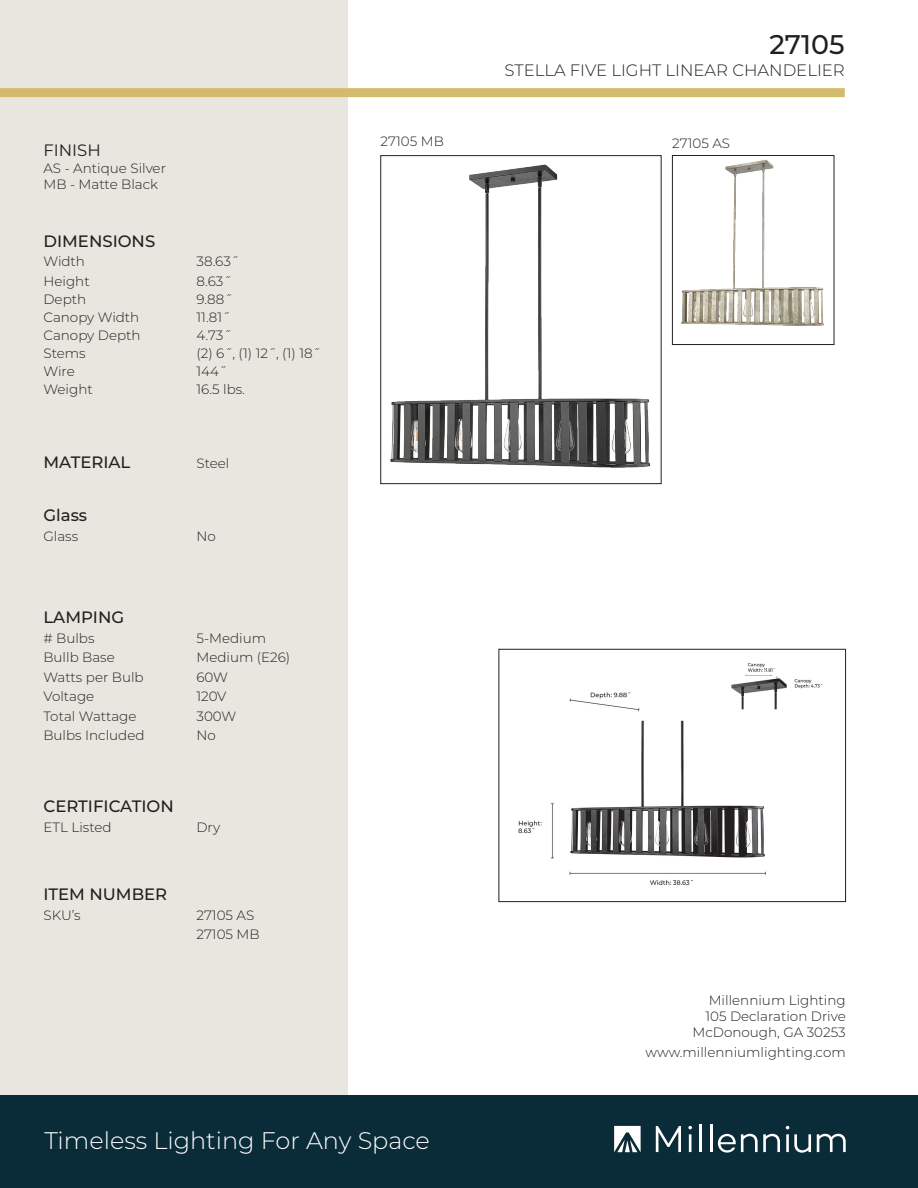
<style>
.page{position:relative;width:918px;height:1188px;background:#fff}
.page>*{position:absolute;margin:0;border:0;box-sizing:border-box;transform-origin:0 0}
.t1{font:500 27px "Montserrat";color:#231f20}
.t2{font:300 24px "Montserrat";color:#fff}
.t3{font:500 16.5px "Montserrat";color:#231f20}
.t4{font:300 16.5px "Montserrat";color:#231f20}
.t5{font:16.5px "Montserrat";color:#231f20}
.t6{font:300 13.5px "Montserrat";color:#231f20}
</style>
<div class="page">
<div style="left:0;top:0;width:347px;height:1188px;background:#e8e6df"></div>
<div style="left:0;top:1095px;width:918px;height:93px;background:#0a2b38"></div>
<div style="left:0;top:88px;width:845px;height:9px;background:#d4ba6c"></div>
<svg style="left:656px;top:1126px;width:25px;height:26px"></svg>
<svg style="left:688px;top:1126px;width:4px;height:26px"></svg>
<hr style="left:699px;top:1125px;width:3px;height:27px;background:#fff">
<hr style="left:710px;top:1125px;width:2px;height:27px;background:#fff">
<svg style="left:718px;top:1134px;width:62px;height:19px"></svg>
<svg style="left:786px;top:1126px;width:25px;height:27px"></svg>
<svg style="left:817px;top:1134px;width:29px;height:18px"></svg>
<svg style="left:614px;top:1126px;width:27px;height:26px"></svg>
<img style="left:390px;top:164px;width:261px;height:304px">
<div style="left:381px;top:155px;width:280px;height:329px;border:1px solid #231f20"></div>
<img style="left:681px;top:160px;width:143px;height:166px">
<div style="left:672px;top:155px;width:162px;height:190px;border:1px solid #231f20"></div>
<img style="left:518px;top:662px;width:305px;height:223px">
<div style="left:499px;top:649px;width:347px;height:253px;border:1px solid #231f20"></div>
<p class="t5" style="left:43px;top:139px;width:59px">FINISH</p>
<p class="t6" style="left:43px;top:159px;width:124px">AS - Antique Silver</p>
<p class="t6" style="left:43px;top:175px;width:116px">MB - Matte Black</p>
<p class="t3" style="left:43px;top:229px;width:113px">DIMENSIONS</p>
<p class="t6" style="left:43px;top:252px;width:43px">Width</p>
<p class="t6" style="left:196px;top:252px;width:44px">38.63˝</p>
<p class="t6" style="left:43px;top:272px;width:48px">Height</p>
<p class="t6" style="left:196px;top:272px;width:36px">8.63˝</p>
<p class="t6" style="left:43px;top:290px;width:44px">Depth</p>
<p class="t6" style="left:196px;top:290px;width:37px">9.88˝</p>
<p class="t6" style="left:43px;top:308px;width:97px">Canopy Width</p>
<p class="t6" style="left:196px;top:308px;width:35px">11.81˝</p>
<p class="t6" style="left:43px;top:326px;width:99px">Canopy Depth</p>
<p class="t6" style="left:196px;top:326px;width:37px">4.73˝</p>
<p class="t6" style="left:43px;top:344px;width:44px">Stems</p>
<p class="t6" style="left:196px;top:344px;width:126px">(2) 6˝, (1) 12˝, (1) 18˝</p>
<p class="t6" style="left:43px;top:362px;width:33px">Wire</p>
<p class="t6" style="left:196px;top:362px;width:32px">144˝</p>
<p class="t6" style="left:43px;top:380px;width:51px">Weight</p>
<p class="t6" style="left:196px;top:380px;width:50px">16.5 lbs.</p>
<p class="t3" style="left:43px;top:451px;width:88px">MATERIAL</p>
<p class="t6" style="left:196px;top:454px;width:34px">Steel</p>
<p class="t3" style="left:43px;top:504px;width:45px">Glass</p>
<p class="t6" style="left:43px;top:527px;width:36px">Glass</p>
<p class="t6" style="left:196px;top:527px;width:21px">No</p>
<p class="t3" style="left:43px;top:606px;width:82px">LAMPING</p>
<p class="t6" style="left:43px;top:629px;width:53px"># Bulbs</p>
<p class="t6" style="left:196px;top:629px;width:71px">5-Medium</p>
<p class="t6" style="left:43px;top:648px;width:73px">Bullb Base</p>
<p class="t6" style="left:196px;top:648px;width:95px">Medium (E26)</p>
<p class="t6" style="left:43px;top:668px;width:102px">Watts per Bulb</p>
<p class="t6" style="left:196px;top:668px;width:33px">60W</p>
<p class="t6" style="left:43px;top:687px;width:52px">Voltage</p>
<p class="t6" style="left:196px;top:687px;width:32px">120V</p>
<p class="t6" style="left:43px;top:707px;width:95px">Total Wattage</p>
<p class="t6" style="left:196px;top:707px;width:41px">300W</p>
<p class="t6" style="left:43px;top:726px;width:103px">Bulbs Included</p>
<p class="t6" style="left:196px;top:726px;width:21px">No</p>
<p class="t3" style="left:43px;top:795px;width:132px">CERTIFICATION</p>
<p class="t6" style="left:43px;top:818px;width:70px">ETL Listed</p>
<p class="t6" style="left:196px;top:818px;width:25px">Dry</p>
<p class="t3" style="left:43px;top:883px;width:125px">ITEM NUMBER</p>
<p class="t6" style="left:43px;top:906px;width:39px">SKU’s</p>
<p class="t6" style="left:196px;top:906px;width:59px">27105 AS</p>
<p class="t6" style="left:196px;top:925px;width:65px">27105 MB</p>
<p class="t1" style="left:769px;top:25px;width:77px">27105</p>
<p class="t4" style="left:505px;top:59px;width:342px">STELLA FIVE LIGHT LINEAR CHANDELIER</p>
<p class="t6" style="left:381px;top:132px;width:65px">27105 MB</p>
<p class="t6" style="left:672px;top:134px;width:59px">27105 AS</p>
<p class="t6" style="left:709px;top:991px;width:139px">Millennium Lighting</p>
<p class="t6" style="left:705px;top:1007px;width:142px">105 Declaration Drive</p>
<p class="t6" style="left:692px;top:1023px;width:155px">McDonough, GA 30253</p>
<p class="t6" style="left:645px;top:1043px;width:202px">www.millenniumlighting.com</p>
<p class="t2" style="left:44px;top:1124px;width:387px">Timeless Lighting For Any Space</p>
</div>
